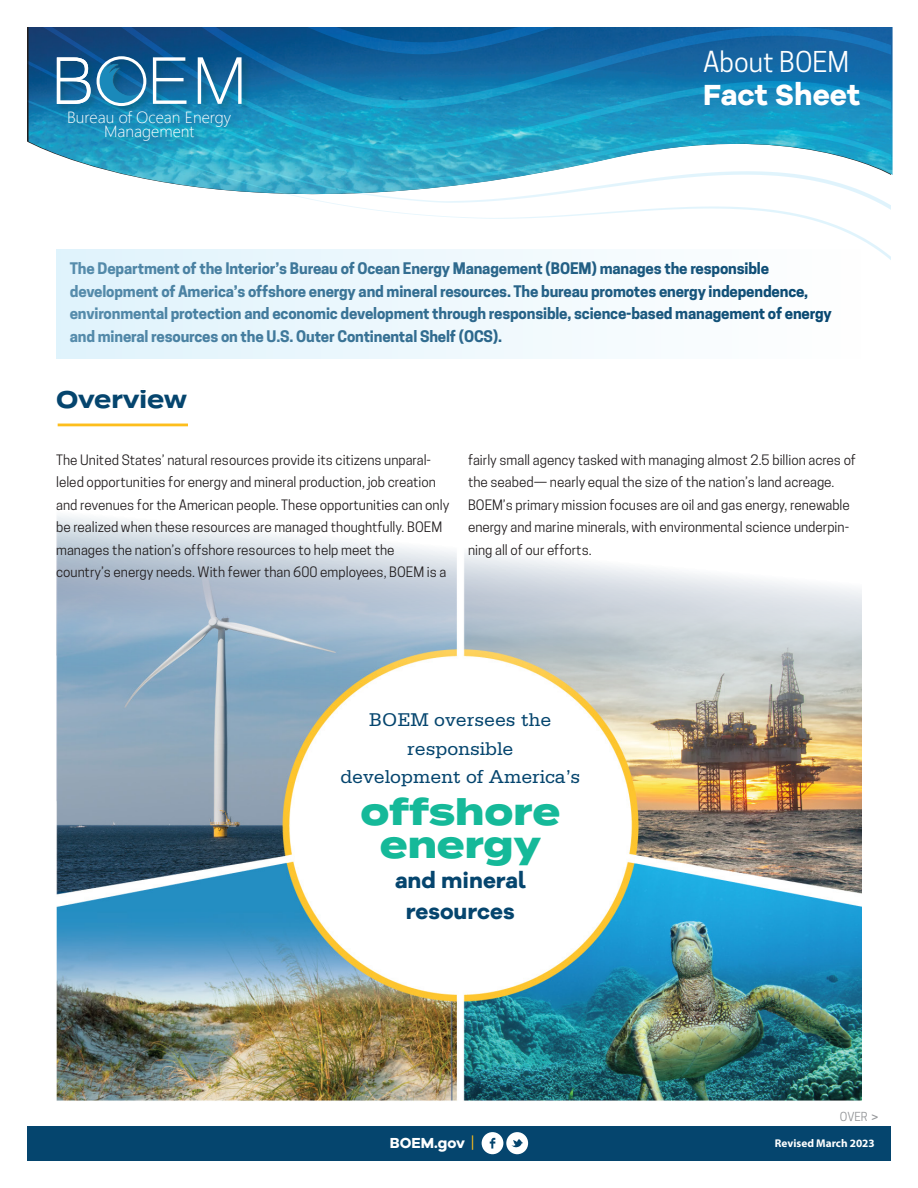
<style>
.page{position:relative;width:918px;height:1188px;background:#fff}
.page>*{position:absolute;margin:0;border:0;box-sizing:border-box;transform-origin:0 0}
.t1{font:800 36.3px "Termina";color:#15b999}
.t2{font:700 30px "Galano Grotesque Alt DEMO";color:#fff}
.t3{font:27px "Cooper Hewitt";color:#fff}
.Title_1{font:700 24px "Termina";color:#05456e;scale:.93 1}
.t4{font:700 22.35px "Galano Grotesque Alt DEMO";color:#05456e}
.t5{font:19.65px "Serifa Std";color:#05456e}
.t6{font:19.5px/28.5px "Serifa Std";color:#05456e;text-align:center}
.t7{font:300 16.2px/14.1px "Segoe UI";color:#fff;text-align:center}
.t8{font:700 15px/22.5px "Cooper Hewitt";letter-spacing:-.01em;color:#05456e}
.t9{font:700 15px "Galano Grotesque Alt DEMO";color:#fff}
.t10{font:13.5px/22.5px "Cooper Hewitt";color:#231f20}
.t11{font:11.7px "Cooper Hewitt";color:#939598}
.t12{font:700 11.25px "Myriad Pro";color:#fff}
.s1{font-family:"Cooper Hewitt";font-weight:400;color:#fdbe1c}
.s2{font-weight:700;font-size:7.2px}
</style>
<div class="page">
<div style="left:27px;top:1126px;width:864px;height:35px;background:#05456e"></div>
<svg style="left:482px;top:1132px;width:46px;height:22px"></svg>
<img style="left:56px;top:515px;width:806px;height:586px">
<hr style="left:58px;top:424px;width:130px;height:2px;background:#fdbe1c">
<div style="left:56px;top:249px;width:806px;height:110px;background:linear-gradient(to right,#dff3fc,#fefefe)"></div>
<svg style="left:56px;top:227px;width:835px;height:109px"></svg>
<svg style="left:58px;top:155px;width:833px;height:72px"></svg>
<svg style="left:50px;top:152px;width:841px;height:3px"></svg>
<svg style="left:27px;top:27px;width:864px;height:125px"></svg>
<svg style="left:38px;top:27px;width:58px;height:118px;background:#12578d"></svg>
<svg style="left:96px;top:27px;width:795px;height:118px;background:#1c97be"></svg>
<svg style="left:166px;top:27px;width:725px;height:100px;background:#178ab9"></svg>
<svg style="left:259px;top:27px;width:632px;height:81px;background:#147cb2"></svg>
<svg style="left:307px;top:27px;width:584px;height:41px;background:#10609f"></svg>
<div style="left:56px;top:56px;width:195px;height:94px;background:#074f54;opacity:.35"></div>
<img style="left:57px;top:57px;width:34px;height:47px">
<img style="left:141px;top:62px;width:1px;height:42px">
<svg style="left:97px;top:62px;width:44px;height:44px;background:#2679a9"></svg>
<div style="left:97px;top:56px;width:49px;height:50px;border:3px solid #fff;border-radius:50%"></div>
<img style="left:153px;top:57px;width:89px;height:47px">
<p class="t7" style="left:67px;top:108px;width:166px">Bureau of Ocean Energy<br>Management</p>
<p class="t3" style="left:703px;top:46px;width:147px">About BOEM</p>
<p class="t2" style="left:703px;top:82px;width:159px">Fact Sheet</p>
<p class="t8" style="left:70px;top:257px;width:764px">The Department of the Interior’s Bureau of Ocean Energy Management (BOEM) manages the responsible development of America’s offshore energy and mineral resources. The bureau promotes energy independence, environmental protection and economic development through responsible, science-based management of energy and mineral resources on the U.S. Outer Continental Shelf (OCS).</p>
<h2 class="Title_1" style="left:56px;top:382px;width:142px">Overview</h2>
<p class="t10" style="left:56px;top:449px;width:395px">The United States’ natural resources provide its citizens unparal&shy;leled opportunities for energy and mineral production, job creation and revenues for the American people. These opportunities can only be realized when these resources are managed thoughtfully. BOEM manages the nation’s offshore resources to help meet the country’s energy needs. With fewer than 600 employees, BOEM is a</p>
<p class="t10" style="left:468px;top:449px;width:390px">fairly small agency tasked with managing almost 2.5 billion acres of the seabed— nearly equal the size of the nation’s land acreage.</p>
<p class="t10" style="left:468px;top:494px;width:383px;text-align:justify">BOEM’s primary mission focuses are oil and gas energy, renewable energy and marine minerals, with environmental science underpin&shy;ning all of our efforts.</p>
<p class="t6" style="left:369px;top:706px;width:184px">BOEM oversees the responsible</p>
<p class="t5" style="left:340px;top:766px;width:241px">development of America’s</p>
<p class="t1" style="left:360px;top:785px;width:201px">offshore</p>
<p class="t1" style="left:380px;top:818px;width:163px">energy</p>
<p class="t4" style="left:395px;top:870px;width:132px">and mineral</p>
<p class="t4" style="left:406px;top:902px;width:111px">resources</p>
<p class="t9" style="left:390px;top:1137px;width:86px">BOEM.gov <span class="s1">|</span></p>
<p class="t11" style="left:840px;top:1110px;width:40px">OVER <span class="s2">►</span></p>
<p class="t12" style="left:775px;top:1136px;width:101px">Revised March 2023</p>
</div>
